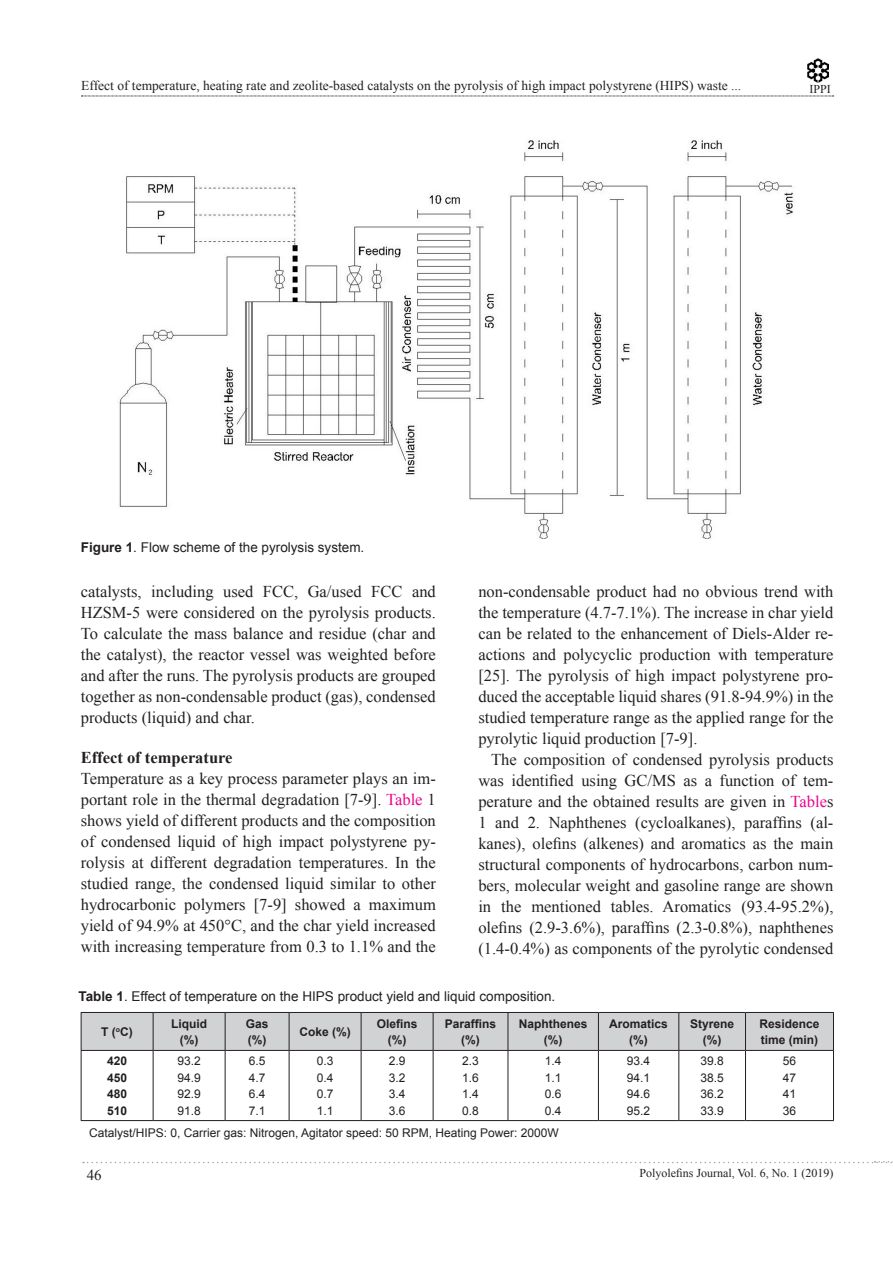
<style>
.page{position:relative;width:893px;height:1263px;background:#fff}
.page>*{position:absolute;margin:0;border:0;box-sizing:border-box;transform-origin:0 0}
.t1{font:16.5px/21px "Times New Roman";color:#231f20;text-align:justify}
.t2{font:700 16.5px "Times New Roman";color:#231f20}
.t3{font:15px "Times New Roman";color:#231f20}
.t4{font:13.5px "Times New Roman";color:#231f20}
.t5{font:13.5px "Arial";color:#231f20}
.No_Spacing{font:12px "Arial";color:#231f20}
.No_Spacing-2{font:700 12px/16.5px "Arial";color:#231f20;text-align:center}
.t6{font:12px "Times New Roman";color:#231f20}
.s1{font-weight:700}
.s2{color:#ed028c}
</style>
<div class="page">
<svg style="left:82px;top:96px;width:752px;height:1px"></svg>
<svg style="left:83px;top:1161px;width:810px;height:2px"></svg>
<img style="left:807px;top:59px;width:22px;height:23px">
<img style="left:118px;top:140px;width:675px;height:398px">
<div style="left:82px;top:1013px;width:751px;height:37px;background:#d1d2d4"></div>
<hr style="left:81px;top:1013px;width:1px;height:37px;background:#231f20">
<hr style="left:833px;top:1013px;width:1px;height:37px;background:#231f20">
<hr style="left:153px;top:1013px;width:1px;height:37px;background:#231f20">
<hr style="left:225px;top:1013px;width:1px;height:37px;background:#231f20">
<hr style="left:289px;top:1013px;width:1px;height:37px;background:#231f20">
<hr style="left:361px;top:1013px;width:1px;height:37px;background:#231f20">
<hr style="left:433px;top:1013px;width:1px;height:37px;background:#231f20">
<hr style="left:508px;top:1013px;width:1px;height:37px;background:#231f20">
<hr style="left:598px;top:1013px;width:1px;height:37px;background:#231f20">
<hr style="left:678px;top:1013px;width:1px;height:37px;background:#231f20">
<hr style="left:745px;top:1013px;width:1px;height:37px;background:#231f20">
<hr style="left:81px;top:1012px;width:72px;height:1px;background:#231f20">
<hr style="left:153px;top:1012px;width:72px;height:1px;background:#231f20">
<hr style="left:225px;top:1012px;width:64px;height:1px;background:#231f20">
<hr style="left:289px;top:1012px;width:72px;height:1px;background:#231f20">
<hr style="left:361px;top:1012px;width:72px;height:1px;background:#231f20">
<hr style="left:433px;top:1012px;width:75px;height:1px;background:#231f20">
<hr style="left:508px;top:1012px;width:90px;height:1px;background:#231f20">
<hr style="left:598px;top:1012px;width:81px;height:1px;background:#231f20">
<hr style="left:679px;top:1012px;width:66px;height:1px;background:#231f20">
<hr style="left:745px;top:1012px;width:89px;height:1px;background:#231f20">
<hr style="left:153px;top:1051px;width:1px;height:69px;background:#231f20">
<hr style="left:225px;top:1051px;width:1px;height:69px;background:#231f20">
<hr style="left:289px;top:1051px;width:1px;height:69px;background:#231f20">
<hr style="left:361px;top:1051px;width:1px;height:69px;background:#231f20">
<hr style="left:433px;top:1051px;width:1px;height:69px;background:#231f20">
<hr style="left:508px;top:1051px;width:1px;height:69px;background:#231f20">
<hr style="left:598px;top:1051px;width:1px;height:69px;background:#231f20">
<hr style="left:678px;top:1051px;width:1px;height:69px;background:#231f20">
<hr style="left:745px;top:1051px;width:1px;height:69px;background:#231f20">
<hr style="left:81px;top:1050px;width:72px;height:1px;background:#231f20">
<hr style="left:81px;top:1051px;width:1px;height:69px;background:#231f20">
<hr style="left:153px;top:1050px;width:72px;height:1px;background:#231f20">
<hr style="left:225px;top:1050px;width:64px;height:1px;background:#231f20">
<hr style="left:289px;top:1050px;width:72px;height:1px;background:#231f20">
<hr style="left:361px;top:1050px;width:72px;height:1px;background:#231f20">
<hr style="left:433px;top:1050px;width:75px;height:1px;background:#231f20">
<hr style="left:508px;top:1050px;width:90px;height:1px;background:#231f20">
<hr style="left:598px;top:1050px;width:81px;height:1px;background:#231f20">
<hr style="left:679px;top:1050px;width:66px;height:1px;background:#231f20">
<hr style="left:745px;top:1050px;width:89px;height:1px;background:#231f20">
<hr style="left:833px;top:1051px;width:1px;height:69px;background:#231f20">
<hr style="left:81px;top:1120px;width:72px;height:1px;background:#231f20">
<hr style="left:153px;top:1120px;width:72px;height:1px;background:#231f20">
<hr style="left:225px;top:1120px;width:64px;height:1px;background:#231f20">
<hr style="left:289px;top:1120px;width:72px;height:1px;background:#231f20">
<hr style="left:361px;top:1120px;width:72px;height:1px;background:#231f20">
<hr style="left:433px;top:1120px;width:75px;height:1px;background:#231f20">
<hr style="left:508px;top:1120px;width:90px;height:1px;background:#231f20">
<hr style="left:598px;top:1120px;width:81px;height:1px;background:#231f20">
<hr style="left:679px;top:1120px;width:66px;height:1px;background:#231f20">
<hr style="left:745px;top:1120px;width:89px;height:1px;background:#231f20">
<p class="t4" style="left:81px;top:76px;width:661px">Effect of temperature, heating rate and zeolite-based catalysts on the pyrolysis of high impact polystyrene (HIPS) waste ...</p>
<p class="t6" style="left:809px;top:81px;width:23px">IPPI</p>
<p class="t5" style="left:81px;top:539px;width:285px"><span class="s1">Figure 1</span>. Flow scheme of the pyrolysis system.</p>
<p class="t1" style="left:81px;top:580px;width:357px">catalysts, including used FCC, Ga/used FCC and HZSM-5 were considered on the pyrolysis products.<br>To calculate the mass balance and residue (char and the catalyst), the reactor vessel was weighted before and after the runs. The pyrolysis products are grouped together as non-condensable product (gas), condensed products (liquid) and char.</p>
<p class="t2" style="left:81px;top:746px;width:153px">Effect of temperature</p>
<p class="t1" style="left:81px;top:768px;width:357px">Temperature as a key process parameter plays an im&shy;portant role in the thermal degradation [7-9]. <span class="s2">Table</span> 1 shows yield of different products and the composition of condensed liquid of high impact polystyrene py&shy;rolysis at different degradation temperatures. In the studied range, the condensed liquid similar to other hydrocarbonic polymers [7-9] showed a maximum yield of 94.9% at 450°C, and the char yield increased with increasing temperature from 0.3 to 1.1% and the</p>
<p class="t1" style="left:478px;top:580px;width:357px">non-condensable product had no obvious trend with the temperature (4.7-7.1%). The increase in char yield can be related to the enhancement of Diels-Alder re&shy;actions and polycyclic production with temperature [25]. The pyrolysis of high impact polystyrene pro&shy;duced the acceptable liquid shares (91.8-94.9%) in the studied temperature range as the applied range for the pyrolytic liquid production [7-9].</p>
<p class="t1" style="left:478px;top:748px;width:357px;text-indent:13px">The composition of condensed pyrolysis products was identified using GC/MS as a function of tem&shy;perature and the obtained results are given in <span class="s2">Table</span>s 1 and 2. Naphthenes (cycloalkanes), paraffins (al&shy;kanes), olefins (alkenes) and aromatics as the main structural components of hydrocarbons, carbon num&shy;bers, molecular weight and gasoline range are shown in the mentioned tables. Aromatics (93.4-95.2%), olefins (2.9-3.6%), paraffins (2.3-0.8%), naphthenes (1.4-0.4%) as components of the pyrolytic condensed</p>
<p class="t5" style="left:79px;top:987px;width:478px"><span class="s1">Table 1</span>. Effect of temperature on the HIPS product yield and liquid composition.</p>
<p class="No_Spacing-2" style="left:101px;top:1024px;width:33px">T (<sup>o</sup>C)</p>
<p class="No_Spacing-2" style="left:171px;top:1015px;width:37px">Liquid (%)</p>
<p class="No_Spacing-2" style="left:246px;top:1015px;width:24px">Gas</p>
<p class="No_Spacing-2" style="left:299px;top:1024px;width:53px">Coke (%)</p>
<p class="No_Spacing-2" style="left:377px;top:1015px;width:42px">Olefins (%)</p>
<p class="No_Spacing-2" style="left:445px;top:1015px;width:53px">Paraffins (%)</p>
<p class="No_Spacing-2" style="left:519px;top:1015px;width:70px">Naphthenes (%)</p>
<p class="No_Spacing-2" style="left:609px;top:1015px;width:60px">Aromatics (%)</p>
<p class="No_Spacing-2" style="left:690px;top:1015px;width:46px">Styrene</p>
<p class="No_Spacing-2" style="left:248px;top:1032px;width:20px">(%)</p>
<p class="No_Spacing-2" style="left:703px;top:1032px;width:20px">(%)</p>
<p class="No_Spacing-2" style="left:107px;top:1053px;width:22px">420</p>
<p class="No_Spacing-2" style="left:107px;top:1069px;width:22px">450</p>
<p class="No_Spacing-2" style="left:107px;top:1086px;width:22px">480</p>
<p class="No_Spacing-2" style="left:107px;top:1102px;width:22px">510</p>
<p class="No_Spacing" style="left:177px;top:1053px;width:25px">93.2</p>
<p class="No_Spacing" style="left:177px;top:1069px;width:25px">94.9</p>
<p class="No_Spacing" style="left:177px;top:1086px;width:25px">92.9</p>
<p class="No_Spacing" style="left:177px;top:1102px;width:25px">91.8</p>
<p class="No_Spacing" style="left:249px;top:1053px;width:18px">6.5</p>
<p class="No_Spacing" style="left:249px;top:1069px;width:18px">4.7</p>
<p class="No_Spacing" style="left:249px;top:1086px;width:18px">6.4</p>
<p class="No_Spacing" style="left:249px;top:1102px;width:18px">7.1</p>
<p class="No_Spacing" style="left:317px;top:1053px;width:18px">0.3</p>
<p class="No_Spacing" style="left:317px;top:1069px;width:18px">0.4</p>
<p class="No_Spacing" style="left:317px;top:1086px;width:18px">0.7</p>
<p class="No_Spacing" style="left:317px;top:1102px;width:18px">1.1</p>
<p class="No_Spacing" style="left:389px;top:1053px;width:18px">2.9</p>
<p class="No_Spacing" style="left:389px;top:1069px;width:18px">3.2</p>
<p class="No_Spacing" style="left:389px;top:1086px;width:18px">3.4</p>
<p class="No_Spacing" style="left:389px;top:1102px;width:18px">3.6</p>
<p class="No_Spacing" style="left:462px;top:1053px;width:18px">2.3</p>
<p class="No_Spacing" style="left:462px;top:1069px;width:18px">1.6</p>
<p class="No_Spacing" style="left:462px;top:1086px;width:18px">1.4</p>
<p class="No_Spacing" style="left:462px;top:1102px;width:18px">0.8</p>
<p class="No_Spacing" style="left:545px;top:1053px;width:18px">1.4</p>
<p class="No_Spacing" style="left:545px;top:1069px;width:18px">1.1</p>
<p class="No_Spacing" style="left:545px;top:1086px;width:18px">0.6</p>
<p class="No_Spacing" style="left:545px;top:1102px;width:18px">0.4</p>
<p class="No_Spacing" style="left:89px;top:1125px;width:471px">Catalyst/HIPS: 0, Carrier gas: Nitrogen, Agitator speed: 50 RPM, Heating Power: 2000W</p>
<p class="No_Spacing" style="left:627px;top:1053px;width:25px">93.4</p>
<p class="No_Spacing" style="left:627px;top:1069px;width:25px">94.1</p>
<p class="No_Spacing" style="left:627px;top:1086px;width:25px">94.6</p>
<p class="No_Spacing" style="left:627px;top:1102px;width:25px">95.2</p>
<p class="No_Spacing" style="left:700px;top:1053px;width:25px">39.8</p>
<p class="No_Spacing" style="left:700px;top:1069px;width:25px">38.5</p>
<p class="No_Spacing" style="left:700px;top:1086px;width:25px">36.2</p>
<p class="No_Spacing" style="left:700px;top:1102px;width:25px">33.9</p>
<p class="No_Spacing-2" style="left:759px;top:1015px;width:62px;text-align:left">Residence time (min)</p>
<p class="No_Spacing" style="left:783px;top:1053px;width:15px">56</p>
<p class="No_Spacing" style="left:783px;top:1069px;width:15px">47</p>
<p class="No_Spacing" style="left:783px;top:1086px;width:15px">41</p>
<p class="No_Spacing" style="left:783px;top:1102px;width:15px">36</p>
<p class="t3" style="left:87px;top:1164px;width:16px">46</p>
<p class="t6" style="left:639px;top:1165px;width:196px">Polyolefins Journal, Vol. 6, No. 1 (2019)</p>
</div>
